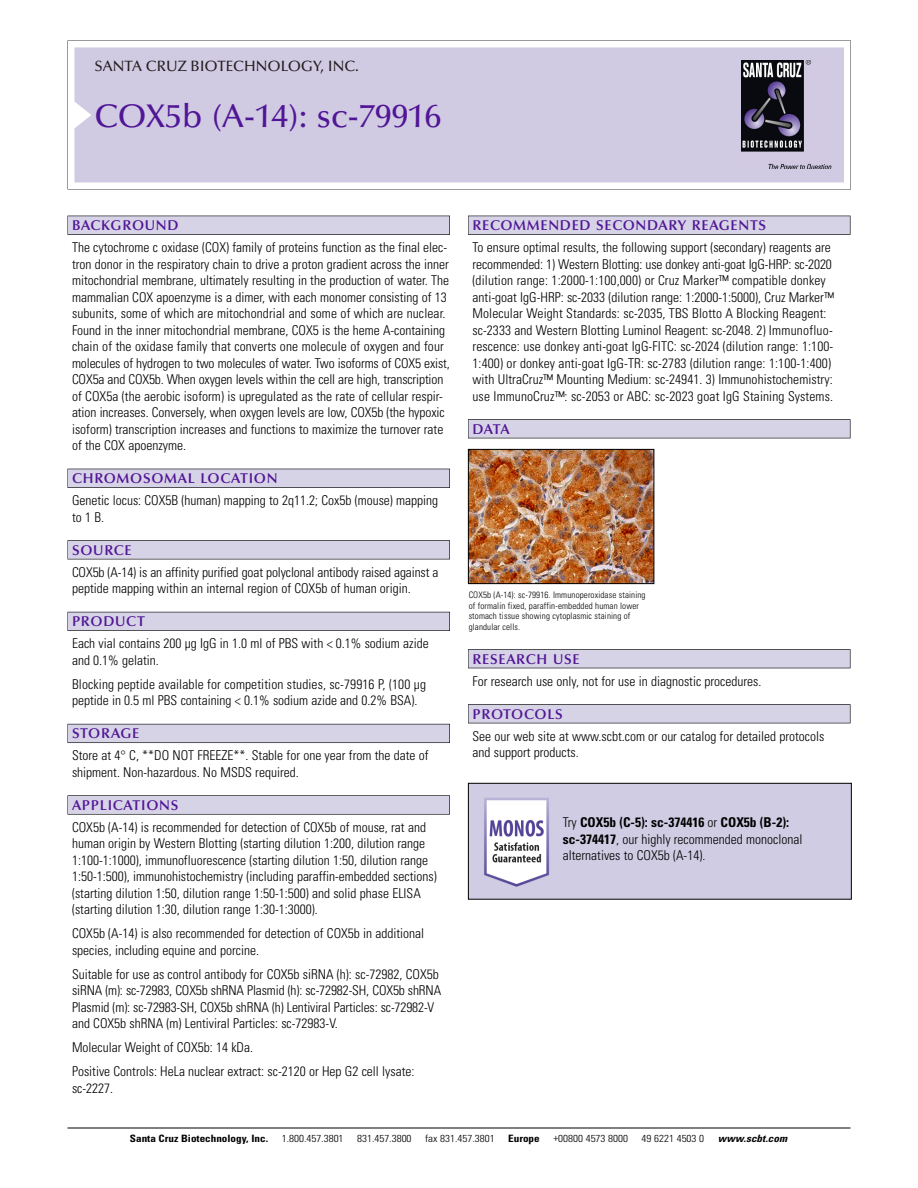
<style>
.page{position:relative;width:918px;height:1188px;background:#fff}
.page>*{position:absolute;margin:0;border:0;box-sizing:border-box;transform-origin:0 0}
.t1{font:500 33px "Optima";color:#511695}
.t2{font:500 15px "Optima";color:#231f20}
.t3{font:600 14.25px "Optima";letter-spacing:.05em;color:#511695}
.t4{font:300 condensed 13.5px/16.5px "Univers";color:#000}
.t5{font:300 condensed 10.2px "Univers";color:#000;scale:1.1 1}
.t6{font:700 condensed 10.2px "Univers";color:#000;scale:1.1 1}
.t7{font:italic 700 condensed 10.2px "Univers";letter-spacing:.005em;color:#000;scale:1.1 1}
.t8{font:300 condensed 9px/10.5px "Univers";letter-spacing:.015em;color:#000}
.s1{font-weight:700}
</style>
<div class="page">
<svg style="left:68px;top:40px;width:783px;height:149px"></svg>
<div style="left:74px;top:47px;width:770px;height:135px;background:#d1cae3"></div>
<img style="left:741px;top:60px;width:90px;height:108px">
<div style="left:68px;top:216px;width:382px;height:19px;background:#525155"></div>
<div style="left:68px;top:216px;width:381px;height:18px;background:#d7d3e7"></div>
<div style="left:68px;top:469px;width:382px;height:19px;background:#515055"></div>
<div style="left:68px;top:469px;width:381px;height:18px;background:#d7d3e7"></div>
<div style="left:68px;top:540px;width:382px;height:19px;background:#545357"></div>
<div style="left:68px;top:541px;width:381px;height:18px;background:#d7d3e7"></div>
<div style="left:68px;top:612px;width:382px;height:19px;background:#54535a"></div>
<div style="left:68px;top:612px;width:381px;height:18px;background:#d7d3e7"></div>
<div style="left:68px;top:724px;width:382px;height:19px;background:#5b5a62"></div>
<div style="left:68px;top:724px;width:381px;height:18px;background:#d7d3e7"></div>
<div style="left:68px;top:795px;width:382px;height:20px;background:#626263"></div>
<div style="left:68px;top:796px;width:381px;height:18px;background:#d7d3e7"></div>
<div style="left:468px;top:216px;width:382px;height:19px;background:#525155"></div>
<div style="left:468px;top:216px;width:382px;height:18px;background:#d7d3e7"></div>
<div style="left:468px;top:419px;width:382px;height:19px;background:#525155"></div>
<div style="left:468px;top:420px;width:382px;height:18px;background:#d7d3e7"></div>
<div style="left:468px;top:649px;width:382px;height:19px;background:#525156"></div>
<div style="left:468px;top:650px;width:382px;height:18px;background:#d7d3e7"></div>
<div style="left:468px;top:704px;width:382px;height:19px;background:#525155"></div>
<div style="left:468px;top:705px;width:382px;height:18px;background:#d7d3e7"></div>
<hr style="left:68px;top:1128px;width:782px;height:1px;background:#000">
<img style="left:470px;top:451px;width:182px;height:131px">
<div style="left:468px;top:449px;width:186px;height:135px;border:1px solid #000"></div>
<img style="left:470px;top:785px;width:380px;height:113px">
<div style="left:468px;top:783px;width:384px;height:117px;border:1px solid #000"></div>
<p class="t2" style="left:94px;top:61px;width:266px">SANTA CRUZ BIOTECHNOLOGY, INC.</p>
<h1 class="t1" style="left:94px;top:103px;width:348px">COX5b (A-14): sc-79916</h1>
<p class="t3" style="left:72px;top:219px;width:108px">BACKGROUND</p>
<p class="t4" style="left:72px;top:240px;width:379px">The cytochrome c oxidase (COX) family of proteins function as the final elec&shy;tron donor in the respiratory chain to drive a proton gradient across the inner mitochondrial membrane, ultimately resulting in the production of water. The mammalian COX apoenzyme is a dimer, with each monomer consisting of 13 subunits, some of which are mitochondrial and some of which are nuclear.<br>Found in the inner mitochondrial membrane, COX5 is the heme A-containing chain of the oxidase family that converts one molecule of oxygen and four molecules of hydrogen to two molecules of water. Two isoforms of COX5 exist, COX5a and COX5b. When oxygen levels within the cell are high, transcription of COX5a (the aerobic isoform) is upregulated as the rate of cellular respir&shy;ation increases. Conversely, when oxygen levels are low, COX5b (the hypoxic isoform) transcription increases and functions to maximize the turnover rate of the COX apoenzyme.</p>
<p class="t3" style="left:72px;top:473px;width:207px">CHROMOSOMAL LOCATION</p>
<p class="t4" style="left:72px;top:493px;width:368px">Genetic locus: COX5B (human) mapping to 2q11.2; Cox5b (mouse) mapping to 1 B.</p>
<p class="t3" style="left:72px;top:544px;width:61px">SOURCE</p>
<p class="t4" style="left:72px;top:565px;width:368px">COX5b (A-14) is an affinity purified goat polyclonal antibody raised against a peptide mapping within an internal region of COX5b of human origin.</p>
<p class="t3" style="left:72px;top:616px;width:74px">PRODUCT</p>
<p class="t4" style="left:72px;top:636px;width:358px">Each vial contains 200 µg IgG in 1.0 ml of PBS with &lt; 0.1% sodium azide and 0.1% gelatin.</p>
<p class="t4" style="left:72px;top:677px;width:356px">Blocking peptide available for competition studies, sc-79916 P, (100 µg peptide in 0.5 ml PBS containing &lt; 0.1% sodium azide and 0.2% BSA).</p>
<p class="t3" style="left:72px;top:728px;width:69px">STORAGE</p>
<p class="t4" style="left:72px;top:748px;width:358px">Store at 4° C, **DO NOT FREEZE**. Stable for one year from the date of shipment. Non-hazardous. No MSDS required.</p>
<p class="t3" style="left:72px;top:799px;width:108px">APPLICATIONS</p>
<p class="t4" style="left:72px;top:820px;width:366px">COX5b (A-14) is recommended for detection of COX5b of mouse, rat and human origin by Western Blotting (starting dilution 1:200, dilution range 1:100-1:1000), immunofluorescence (starting dilution 1:50, dilution range 1:50-1:500), immunohistochemistry (including paraffin-embedded sections) (starting dilution 1:50, dilution range 1:50-1:500) and solid phase ELISA (starting dilution 1:30, dilution range 1:30-1:3000).</p>
<p class="t4" style="left:72px;top:926px;width:354px">COX5b (A-14) is also recommended for detection of COX5b in additional species, including equine and porcine.</p>
<p class="t4" style="left:72px;top:967px;width:371px">Suitable for use as control antibody for COX5b siRNA (h): sc-72982, COX5b siRNA (m): sc-72983, COX5b shRNA Plasmid (h): sc-72982-SH, COX5b shRNA Plasmid (m): sc-72983-SH, COX5b shRNA (h) Lentiviral Particles: sc-72982-V and COX5b shRNA (m) Lentiviral Particles: sc-72983-V.</p>
<p class="t4" style="left:72px;top:1037px;width:344px;line-height:24px">Molecular Weight of COX5b: 14 kDa.<br>Positive Controls: HeLa nuclear extract: sc-2120 or Hep G2 cell lysate:</p>
<p class="t4" style="left:72px;top:1081px;width:43px">sc-2227.</p>
<p class="t3" style="left:473px;top:219px;width:295px">RECOMMENDED SECONDARY REAGENTS</p>
<p class="t4" style="left:473px;top:240px;width:363px">To ensure optimal results, the following support (secondary) reagents are recommended: 1) Western Blotting: use donkey anti-goat IgG-HRP: sc-2020 (dilution range: 1:2000-1:100,000) or Cruz Marker™ compatible donkey anti-goat IgG-HRP: sc-2033 (dilution range: 1:2000-1:5000), Cruz Marker™ Molecular Weight Standards: sc-2035, TBS Blotto A Blocking Reagent: sc-2333 and Western Blotting Luminol Reagent: sc-2048. 2) Immunofluo&shy;rescence: use donkey anti-goat IgG-FITC: sc-2024 (dilution range: 1:100- 1:400) or donkey anti-goat IgG-TR: sc-2783 (dilution range: 1:100-1:400) with UltraCruz™ Mounting Medium: sc-24941. 3) Immunohistochemistry: use ImmunoCruz™: sc-2053 or ABC: sc-2023 goat IgG Staining Systems.</p>
<p class="t3" style="left:473px;top:423px;width:39px">DATA</p>
<p class="t8" style="left:469px;top:590px;width:178px">COX5b (A-14): sc-79916. Immunoperoxidase staining of formalin fixed, paraffin-embedded human lower stomach tissue showing cytoplasmic staining of glandular cells.</p>
<p class="t3" style="left:473px;top:653px;width:109px">RESEARCH USE</p>
<p class="t4" style="left:473px;top:674px;width:290px">For research use only, not for use in diagnostic procedures.</p>
<p class="t3" style="left:473px;top:708px;width:92px">PROTOCOLS</p>
<p class="t4" style="left:473px;top:729px;width:353px">See our web site at www.scbt.com or our catalog for detailed protocols and support products.</p>
<p class="t4" style="left:563px;top:816px;width:241px">Try <span class="s1">COX5b (C-5): sc-374416</span> or <span class="s1">COX5b (B-2): sc-374417</span>, our highly recommended monoclonal alternatives to COX5b (A-14).</p>
<p class="t6" style="left:130px;top:1135px;width:127px">Santa Cruz Biotechnology, Inc.</p>
<p class="t5" style="left:282px;top:1135px;width:58px">1.800.457.3801</p>
<p class="t5" style="left:357px;top:1135px;width:51px">831.457.3800</p>
<p class="t5" style="left:425px;top:1135px;width:65px">fax 831.457.3801</p>
<p class="t6" style="left:508px;top:1135px;width:30px">Europe</p>
<p class="t5" style="left:553px;top:1135px;width:69px">+00800 4573 8000</p>
<p class="t5" style="left:642px;top:1135px;width:58px">49 6221 4503 0</p>
<p class="t7" style="left:718px;top:1135px;width:64px">www.scbt.com</p>
</div>
